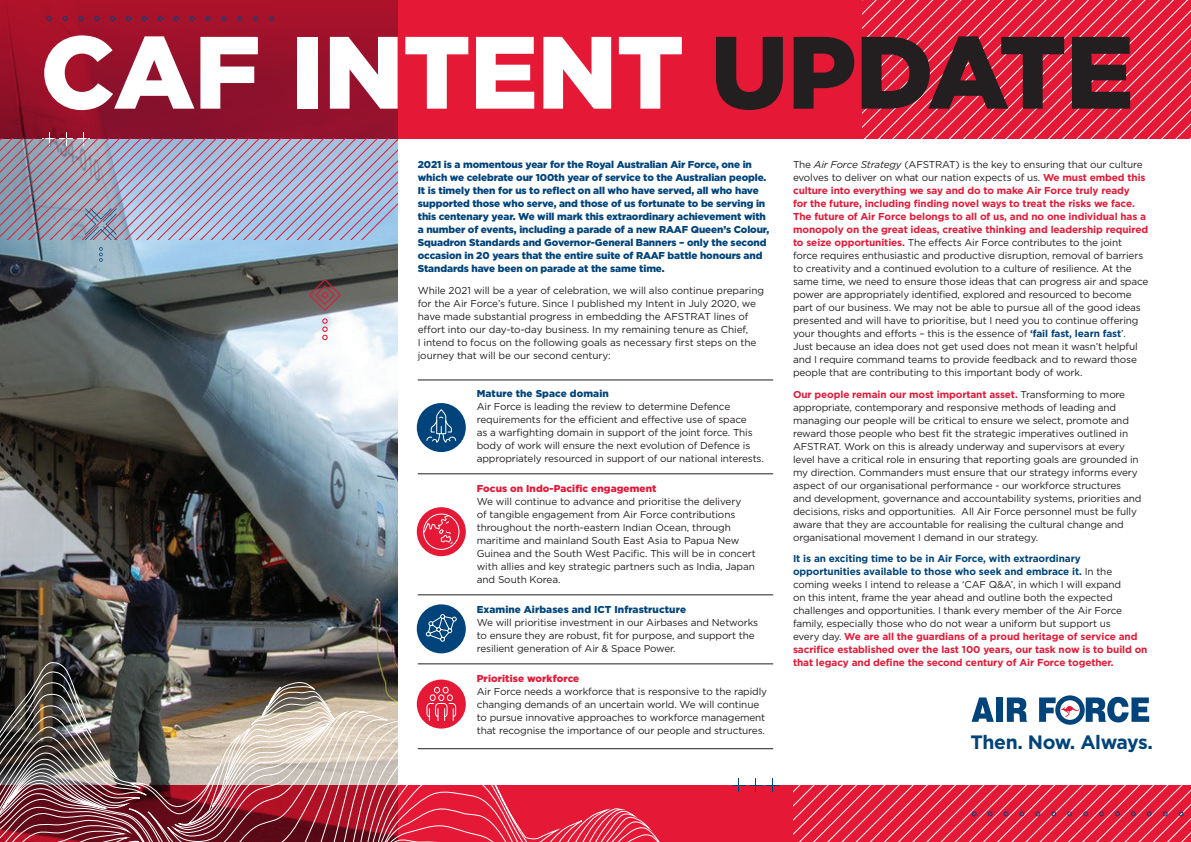
<style>
.page{position:relative;width:1191px;height:842px;background:#fff}
.page>*{position:absolute;margin:0;border:0;box-sizing:border-box;transform-origin:0 0}
.t1{font:900 102.5px "Gotham";letter-spacing:-.01em;color:#fff}
.t2{font:700 19.3px "Gotham";letter-spacing:-.025em;color:#00447b}
.t3{font:10px/13px "Gotham";letter-spacing:-.015em;color:#231f20}
.t4{font:900 10px/13px "Gotham";letter-spacing:-.01em;color:#00447b}
.t5{font:900 10px "Gotham";letter-spacing:.01em;color:#00447b}
.t6{font:900 10px "Gotham";letter-spacing:.01em;color:#e51836}
.s1{color:#231f20}
.s2{font-style:italic}
.s3{font-weight:700;color:#e51836}
.s4{font-weight:700;color:#00447b}
</style>
<div class="page">
<img style="left:0;top:240px;width:398px;height:421px">
<svg style="left:0;top:0;width:862px;height:139px;background:#c31431"></svg>
<div style="left:0;top:785px;width:1191px;height:57px;background:#e51836"></div>
<svg style="left:732px;top:778px;width:47px;height:13px"></svg>
<svg style="left:862px;top:0;width:329px;height:139px;background:#e72e49"></svg>
<svg style="left:0;top:132px;width:398px;height:108px;background:#a39eb9"></svg>
<svg style="left:99px;top:247px;width:4px;height:15px"></svg>
<svg style="left:309px;top:279px;width:32px;height:32px"></svg>
<svg style="left:322px;top:318px;width:6px;height:22px"></svg>
<svg style="left:47px;top:16px;width:4px;height:5px"></svg>
<svg style="left:62px;top:16px;width:5px;height:5px"></svg>
<svg style="left:78px;top:16px;width:5px;height:5px"></svg>
<svg style="left:94px;top:16px;width:5px;height:5px"></svg>
<svg style="left:110px;top:16px;width:5px;height:5px"></svg>
<svg style="left:126px;top:16px;width:5px;height:5px"></svg>
<svg style="left:142px;top:16px;width:5px;height:5px"></svg>
<svg style="left:158px;top:16px;width:5px;height:5px"></svg>
<svg style="left:174px;top:16px;width:5px;height:5px"></svg>
<svg style="left:190px;top:16px;width:5px;height:5px"></svg>
<svg style="left:206px;top:16px;width:5px;height:5px"></svg>
<svg style="left:222px;top:16px;width:4px;height:5px"></svg>
<svg style="left:237px;top:16px;width:5px;height:5px"></svg>
<svg style="left:253px;top:16px;width:5px;height:5px"></svg>
<svg style="left:269px;top:16px;width:5px;height:5px"></svg>
<svg style="left:971px;top:697px;width:22px;height:25px"></svg>
<div style="left:996px;top:697px;width:7px;height:25px;background:#00447b"></div>
<svg style="left:1006px;top:697px;width:21px;height:25px"></svg>
<svg style="left:1039px;top:697px;width:16px;height:25px"></svg>
<svg style="left:1085px;top:697px;width:64px;height:25px"></svg>
<svg style="left:1055px;top:695px;width:29px;height:30px"></svg>
<svg style="left:1060px;top:700px;width:19px;height:20px"></svg>
<svg style="left:1061px;top:706px;width:18px;height:11px"></svg>
<hr style="left:418px;top:380px;width:355px;height:1px;background:#231f20">
<hr style="left:418px;top:474px;width:355px;height:1px;background:#231f20">
<hr style="left:418px;top:595px;width:355px;height:1px;background:#231f20">
<hr style="left:418px;top:664px;width:355px;height:1px;background:#231f20">
<hr style="left:418px;top:748px;width:355px;height:1px;background:#231f20">
<div style="left:417px;top:403px;width:49px;height:49px;background:#00447b;border-radius:50%"></div>
<svg style="left:426px;top:409px;width:31px;height:34px"></svg>
<div style="left:417px;top:507px;width:49px;height:49px;background:#e51836;border-radius:50%"></div>
<svg style="left:422px;top:513px;width:38px;height:37px"></svg>
<div style="left:417px;top:604px;width:49px;height:49px;background:#00447b;border-radius:50%"></div>
<svg style="left:425px;top:614px;width:32px;height:28px"></svg>
<img style="left:0;top:661px;width:683px;height:181px">
<svg style="left:793px;top:785px;width:398px;height:57px"></svg>
<h1 class="t1" style="left:40px;top:2px;width:1095px">CAF INTENT <span class="s1">UPDATE</span></h1>
<p class="t4" style="left:418px;top:158px;width:353px">2021 is a momentous year for the Royal Australian Air Force, one in which we celebrate our 100th year of service to the Australian people.<br>It is timely then for us to reflect on all who have served, all who have supported those who serve, and those of us fortunate to be serving in this centenary year. We will mark this extraordinary achievement with a number of events, including a parade of a new RAAF Queen’s Colour, Squadron Standards and Governor-General Banners – only the second occasion in 20 years that the entire suite of RAAF battle honours and Standards have been on parade at the same time.</p>
<p class="t3" style="left:418px;top:284px;width:348px">While 2021 will be a year of celebration, we will also continue preparing for the Air Force’s future. Since I published my Intent in July 2020, we have made substantial progress in embedding the AFSTRAT lines of effort into our day-to-day business. In my remaining tenure as Chief,<br>I intend to focus on the following goals as necessary first steps on the journey that will be our second century:</p>
<p class="t5" style="left:477px;top:387px;width:133px">Mature the Space domain</p>
<p class="t3" style="left:477px;top:400px;width:288px">Air Force is leading the review to determine Defence requirements for the efficient and effective use of space<br>as a warfighting domain in support of the joint force. This body of work will ensure the next evolution of Defence is appropriately resourced in support of our national interests.</p>
<p class="t6" style="left:477px;top:482px;width:181px">Focus on Indo-Pacific engagement</p>
<p class="t3" style="left:477px;top:495px;width:280px">We will continue to advance and prioritise the delivery<br>of tangible engagement from Air Force contributions throughout the north-eastern Indian Ocean, through maritime and mainland South East Asia to Papua New Guinea and the South West Pacific. This will be in concert with allies and key strategic partners such as India, Japan and South Korea.</p>
<p class="t5" style="left:477px;top:603px;width:211px">Examine Airbases and ICT Infrastructure</p>
<p class="t3" style="left:477px;top:616px;width:283px">We will prioritise investment in our Airbases and Networks to ensure they are robust, fit for purpose, and support the resilient generation of Air &amp; Space Power.</p>
<p class="t6" style="left:477px;top:672px;width:104px">Prioritise workforce</p>
<p class="t3" style="left:477px;top:685px;width:292px">Air Force needs a workforce that is responsive to the rapidly changing demands of an uncertain world. We will continue to pursue innovative approaches to workforce management that recognise the importance of our people and structures.</p>
<p class="t3" style="left:793px;top:158px;width:357px">The <span class="s2">Air Force Strategy</span> (AFSTRAT) is the key to ensuring that our culture evolves to deliver on what our nation expects of us. <span class="s3">We must embed this culture into everything we say and do to make Air Force truly ready<br>for the future, including finding novel ways to treat the risks we face.<br>The future of Air Force belongs to all of us, and no one individual has a monopoly on the great ideas, creative thinking and leadership required to seize opportunities.</span> The effects Air Force contributes to the joint force requires enthusiastic and productive disruption, removal of barriers to creativity and a continued evolution to a culture of resilience. At the same time, we need to ensure those ideas that can progress air and space power are appropriately identified, explored and resourced to become part of our business. We may not be able to pursue all of the good ideas presented and will have to prioritise, but I need you to continue offering your thoughts and efforts – this is the essence of <span class="s4">‘fail fast, learn fast</span>’.<br>Just because an idea does not get used does not mean it wasn’t helpful and I require command teams to provide feedback and to reward those people that are contributing to this important body of work.</p>
<p class="t3" style="left:793px;top:388px;width:350px"><span class="s3">Our people remain our most important asset.</span> Transforming to more appropriate, contemporary and responsive methods of leading and managing our people will be critical to ensure we select, promote and reward those people who best fit the strategic imperatives outlined in AFSTRAT. Work on this is already underway and supervisors at every level have a critical role in ensuring that reporting goals are grounded in my direction. Commanders must ensure that our strategy informs every aspect of our organisational performance - our workforce structures and development, governance and accountability systems, priorities and decisions, risks and opportunities. All Air Force personnel must be fully aware that they are accountable for realising the cultural change and organisational movement I demand in our strategy.</p>
<p class="t3" style="left:793px;top:552px;width:356px"><span class="s4">It is an exciting time to be in Air Force, with extraordinary opportunities available to those who seek and embrace it.</span> In the coming weeks I intend to release a ‘CAF Q&amp;A’, in which I will expand<br>on this intent, frame the year ahead and outline both the expected challenges and opportunities. I thank every member of the Air Force family, especially those who do not wear a uniform but support us<br>every day. <span class="s3">We are all the guardians of a proud heritage of service and sacrifice established over the last 100 years, our task now is to build on that legacy and define the second century of Air Force together.</span></p>
<h2 class="t2" style="left:970px;top:730px;width:184px">Then. Now. Always.</h2>
</div>
